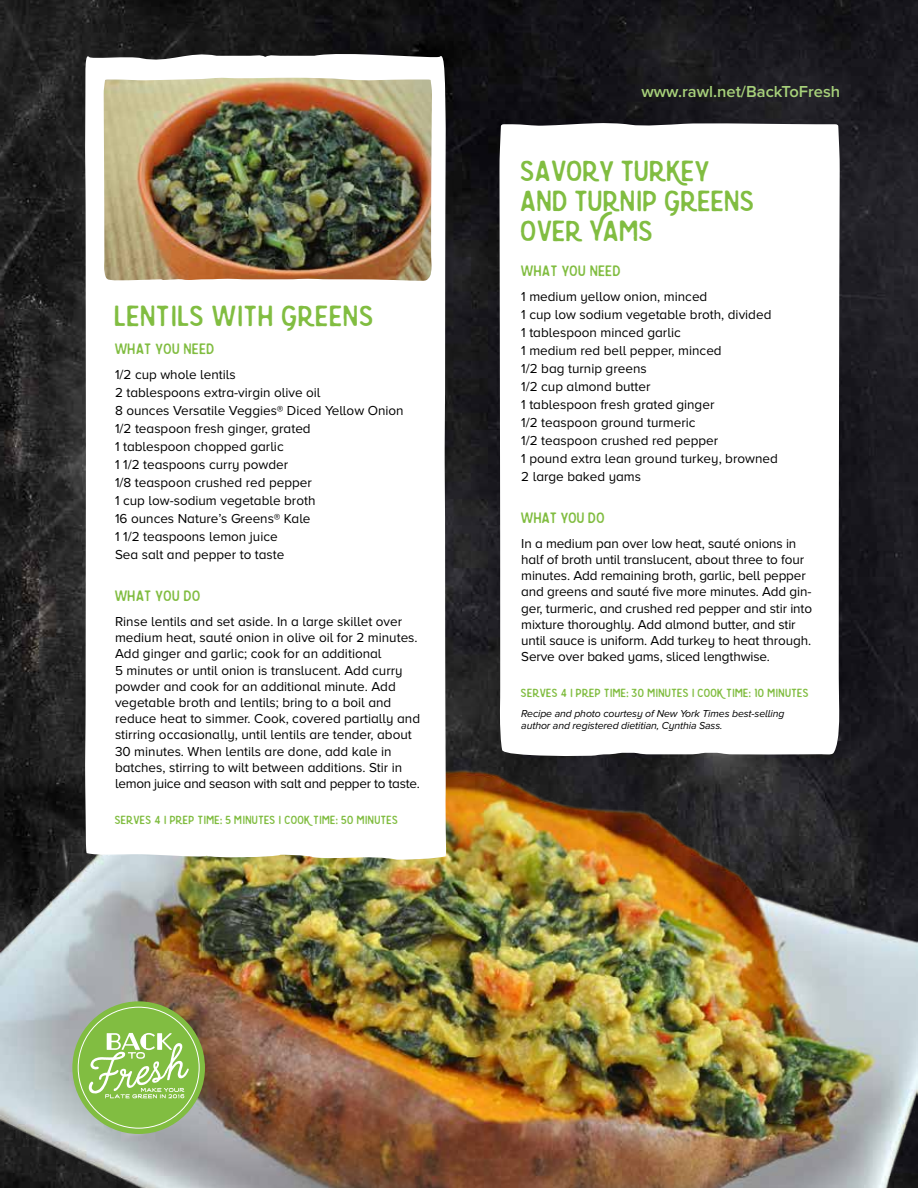
<style>
.page{position:relative;width:918px;height:1188px;background:#fff}
.page>*{position:absolute;margin:0;border:0;box-sizing:border-box;transform-origin:0 0}
.t1{font:40.5px/30px "Yonder";letter-spacing:-.01em;color:#81bd41}
.t2{font:21px "Yonder";color:#81bd41}
.t3{font:16.5px "Yonder";color:#81bd41}
.t4{font:600 16.5px "Proxima Nova";color:#a7d17a}
.t5{font:13.5px/18px "Proxima Nova A";color:#000}
.t6{font:italic 10.5px/12px "Proxima Nova A";letter-spacing:-.01em;color:#000}
</style>
<div class="page">
<img style="left:0;top:0;width:918px;height:659px">
<img style="left:0;top:659px;width:918px;height:529px">
<svg style="left:499px;top:123px;width:341px;height:634px"></svg>
<div style="left:72px;top:1001px;width:133px;height:133px;background:#81bd41;border-radius:50%"></div>
<svg style="left:89px;top:1033px;width:100px;height:65px"></svg>
<svg style="left:84px;top:50px;width:363px;height:810px"></svg>
<img style="left:104px;top:77px;width:328px;height:204px">
<h1 class="t1" style="left:115px;top:301px;width:261px">Lentils with Greens</h1>
<h2 class="t2" style="left:115px;top:339px;width:102px">what you need</h2>
<p class="t5" style="left:115px;top:366px;width:290px">1/2 cup whole lentils<br>2 tablespoons extra-virgin olive oil<br>8 ounces Versatile Veggies® Diced Yellow Onion<br>1/2 teaspoon fresh ginger, grated<br>1 tablespoon chopped garlic<br>1 1/2 teaspoons curry powder<br>1/8 teaspoon crushed red pepper<br>1 cup low-sodium vegetable broth<br>16 ounces Nature’s Greens® Kale<br>1 1/2 teaspoons lemon juice<br>Sea salt and pepper to taste</p>
<h2 class="t2" style="left:115px;top:586px;width:88px">what you do</h2>
<p class="t5" style="left:115px;top:613px;width:307px;line-height:16.2px">Rinse lentils and set aside. In a large skillet over medium heat, sauté onion in olive oil for 2 minutes.<br>Add ginger and garlic; cook for an additional<br>5 minutes or until onion is translucent. Add curry powder and cook for an additional minute. Add vegetable broth and lentils; bring to a boil and reduce heat to simmer. Cook, covered partially and stirring occasionally, until lentils are tender, about 30 minutes. When lentils are done, add kale in batches, stirring to wilt between additions. Stir in lemon juice and season with salt and pepper to taste.</p>
<p class="t3" style="left:115px;top:812px;width:285px">serves 4 i prep time: 5 minutes i cook time: 50 minutes</p>
<p class="t4" style="left:641px;top:82px;width:200px">www.rawl.net/BackToFresh</p>
<h1 class="t1" style="left:521px;top:156px;width:236px">Savory Turkey and Turnip Greens<br>Over Yams</h1>
<h2 class="t2" style="left:521px;top:261px;width:102px">what you need</h2>
<p class="t5" style="left:521px;top:288px;width:258px">1 medium yellow onion, minced<br>1 cup low sodium vegetable broth, divided<br>1 tablespoon minced garlic<br>1 medium red bell pepper, minced<br>1/2 bag turnip greens<br>1/2 cup almond butter<br>1 tablespoon fresh grated ginger<br>1/2 teaspoon ground turmeric<br>1/2 teaspoon crushed red pepper<br>1 pound extra lean ground turkey, browned<br>2 large baked yams</p>
<h2 class="t2" style="left:521px;top:507px;width:86px">what you do</h2>
<p class="t5" style="left:521px;top:535px;width:292px;line-height:16.2px">In a medium pan over low heat, sauté onions in half of broth until translucent, about three to four minutes. Add remaining broth, garlic, bell pepper and greens and sauté five more minutes. Add gin&shy;ger, turmeric, and crushed red pepper and stir into mixture thoroughly. Add almond butter, and stir until sauce is uniform. Add turkey to heat through.<br>Serve over baked yams, sliced lengthwise.</p>
<p class="t3" style="left:521px;top:685px;width:289px">serves 4 i prep time: 30 minutes i cook time: 10 minutes</p>
<p class="t6" style="left:521px;top:707px;width:265px">Recipe and photo courtesy of New York Times best-selling author and registered dietitian, Cynthia Sass.</p>
</div>
